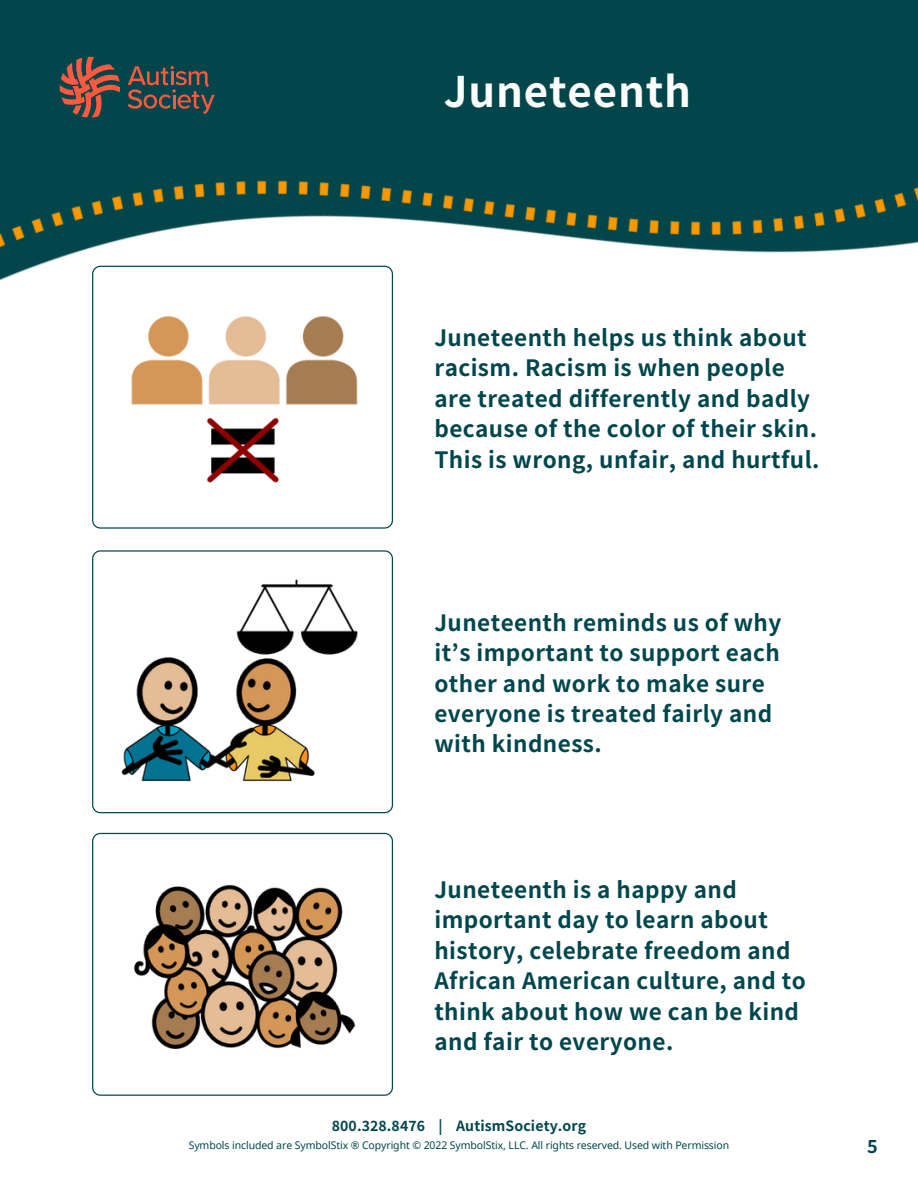
<style>
.page{position:relative;width:918px;height:1188px;background:#fff}
.page>*{position:absolute;margin:0;border:0;box-sizing:border-box;transform-origin:0 0}
.t1{font:700 42px "Noto Sans JP";letter-spacing:.02em;color:#fcfcfb}
.t2{font:700 22.5px/30.3px "Noto Sans JP";letter-spacing:.02em;color:#00464d}
.t3{font:700 18px "Noto Sans JP";color:#00464d}
.t4{font:700 14.1px "Noto Sans JP";letter-spacing:.01em;color:#00464d}
.t5{font:10.5px "Noto Sans";letter-spacing:-.01em;color:#00464d}
</style>
<div class="page">
<img style="left:0;top:0;width:918px;height:569px">
<svg style="left:128px;top:66px;width:87px;height:48px;background:#424a47"></svg>
<svg style="left:60px;top:57px;width:60px;height:61px;background:#6c4d45"></svg>
<svg style="left:92px;top:266px;width:301px;height:263px"></svg>
<svg style="left:92px;top:550px;width:301px;height:263px"></svg>
<svg style="left:92px;top:833px;width:301px;height:263px"></svg>
<img style="left:130px;top:299px;width:229px;height:196px">
<img style="left:122px;top:579px;width:237px;height:203px">
<img style="left:132px;top:868px;width:228px;height:195px">
<p class="t1" style="left:444px;top:58px;width:249px">Juneteenth</p>
<p class="t2" style="left:434px;top:321px;width:387px">Juneteenth helps us think about racism. Racism is when people are treated differently and badly because of the color of their skin.<br>This is wrong, unfair, and hurtful.</p>
<p class="t2" style="left:434px;top:606px;width:348px">Juneteenth reminds us of why it’s important to support each other and work to make sure everyone is treated fairly and with kindness.</p>
<h2 class="t2" style="left:434px;top:873px;width:373px">Juneteenth is a happy and important day to learn about history, celebrate freedom and<br>African American culture, and to think about how we can be kind and fair to everyone.</h2>
<p class="t4" style="left:332px;top:1115px;width:256px">800.328.8476 | AutismSociety.org</p>
<h2 class="t5" style="left:189px;top:1138px;width:542px">Symbols included are SymbolStix ® Copyright © 2022 SymbolStix, LLC. All rights reserved. Used with Permission</h2>
<p class="t3" style="left:867px;top:1133px;width:11px">5</p>
</div>
